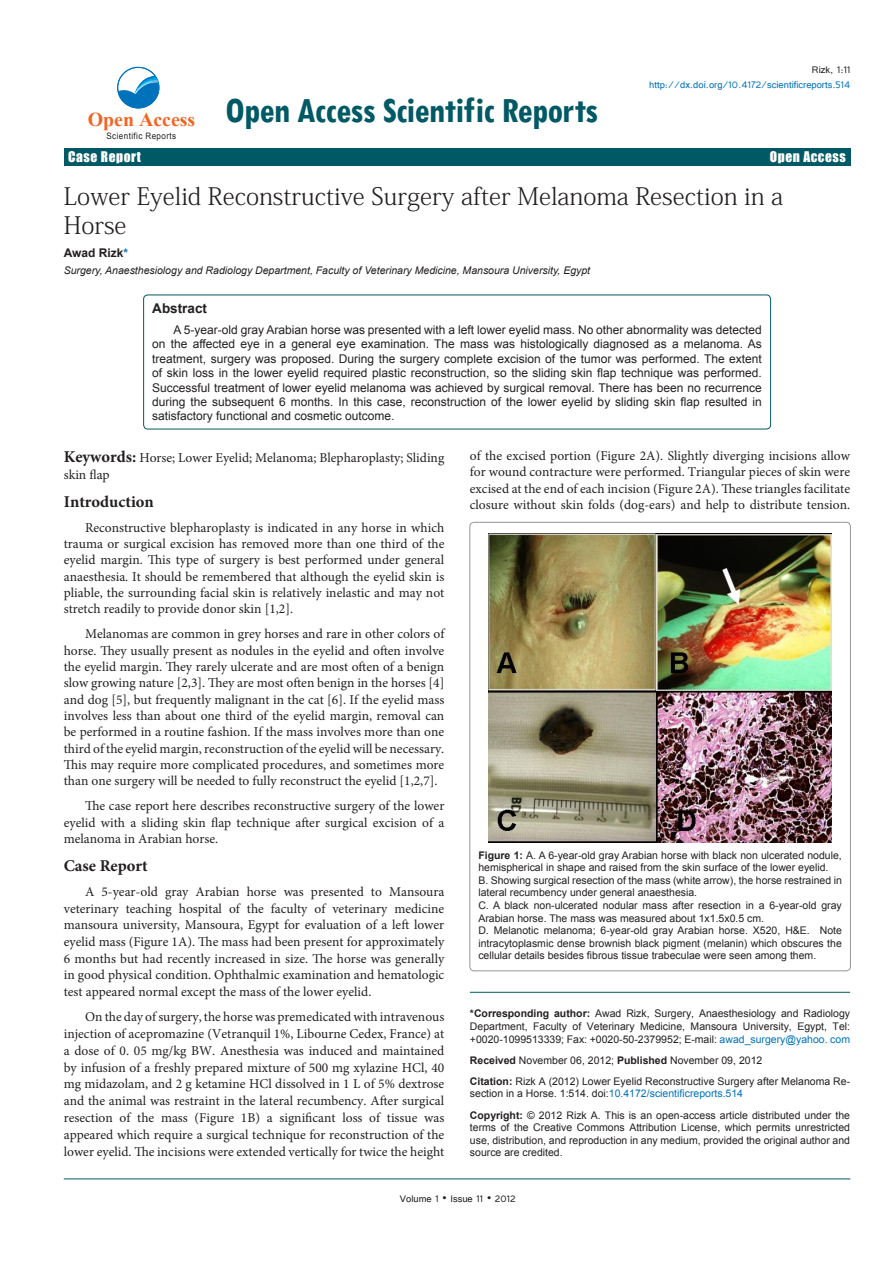
<style>
.page{position:relative;width:893px;height:1263px;background:#fff}
.page>*{position:absolute;margin:0;border:0;box-sizing:border-box;transform-origin:0 0}
.t1{font:700 condensed 37.5px "Tw Cen";letter-spacing:-.02em;color:#005964}
.t2{font:24px/28.8px "Adobe Fangsong Std";color:#231f20}
.t3{font:700 19.5px "Times New Roman";color:#f36421}
.t4{font:700 16.5px "Minion Pro";color:#231f20}
.t5{font:16.5px "Impact";letter-spacing:.04em;color:#fff}
.t6{font:13.5px/16.4px "Minion Pro";color:#231f20;text-align:justify}
.t7{font:13.5px "Impact";letter-spacing:.04em;color:#fff}
.t8{font:700 13.5px "Arial";color:#231f20}
.t9{font:12px/14.4px "Arial";color:#231f20;text-align:justify}
.t10{font:12px "Tunga";color:#0072bc}
.t11{font:12px "Tunga";color:#231f20}
.t12{font:700 12px "Arial";color:#231f20}
.t13{font:10.5px/12.6px "Arial";color:#231f20}
.t14{font:italic 10.5px "Arial";color:#231f20}
.t15{font:8.85px "Arial";letter-spacing:.05em;color:#231f20;scale:.91 1}
.s1{color:#0072bc}
.s2{font-weight:700;font-size:16.5px}
.s3{font-weight:700}
.s4{font-style:italic}
.s5{font-family:"Tw Cen"}
</style>
<div class="page">
<hr style="left:64px;top:1179px;width:786px;height:1px;background:#005964">
<div style="left:64px;top:148px;width:786px;height:17px;background:#005964"></div>
<div style="left:117px;top:67px;width:42px;height:41px;border:1px solid #0072bc;border-radius:50%"></div>
<svg style="left:118px;top:67px;width:41px;height:41px"></svg>
<hr style="left:470px;top:992px;width:380px;height:1px;background:#005964">
<div style="left:144px;top:295px;width:627px;height:134px;border:1px solid #005964;border-radius:4px"></div>
<img style="left:489px;top:534px;width:343px;height:308px">
<h3 class="t3" style="left:88px;top:106px;width:109px">Open Access</h3>
<p class="t15" style="left:107px;top:130px;width:78px">Scientific Reports</p>
<p class="t1" style="left:225px;top:88px;width:374px">Open Access Scientific Reports</p>
<p class="t11" style="left:812px;top:62px;width:40px">Rizk, 1:11</p>
<p class="t10" style="left:649px;top:77px;width:203px">http://dx.doi.org/10.4172/scientificreports.514</p>
<p class="t5" style="left:753px;top:140px;width:94px">Open Access</p>
<p class="t7" style="left:68px;top:147px;width:74px">Case Report</p>
<p class="t7" style="left:770px;top:146px;width:77px">Open Access</p>
<p class="t2" style="left:64px;top:182px;width:721px">Lower Eyelid Reconstructive Surgery after Melanoma Resection in a<br>Horse</p>
<p class="t12" style="left:64px;top:245px;width:66px">Awad Rizk<span class="s1">*</span></p>
<p class="t14" style="left:64px;top:263px;width:528px">Surgery, Anaesthesiology and Radiology Department, Faculty of Veterinary Medicine, Mansoura University, Egypt</p>
<p class="t8" style="left:152px;top:300px;width:56px">Abstract</p>
<p class="t9" style="left:152px;top:323px;width:611px;text-indent:21px">A 5-year-old gray Arabian horse was presented with a left lower eyelid mass. No other abnormality was detected on the affected eye in a general eye examination. The mass was histologically diagnosed as a melanoma. As treatment, surgery was proposed. During the surgery complete excision of the tumor was performed. The extent of skin loss in the lower eyelid required plastic reconstruction, so the sliding skin flap technique was performed.<br>Successful treatment of lower eyelid melanoma was achieved by surgical removal. There has been no recurrence during the subsequent 6 months. In this case, reconstruction of the lower eyelid by sliding skin flap resulted in satisfactory functional and cosmetic outcome.</p>
<p class="t6" style="left:470px;top:448px;width:382px">of the excised portion (Figure 2A). Slightly diverging incisions allow for wound contracture were performed. Triangular pieces of skin were excised at the end of each incision (Figure 2A). These triangles facilitate closure without skin folds (dog-ears) and help to distribute tension.</p>
<p class="t6" style="left:64px;top:450px;width:382px"><span class="s2">Keywords:</span> Horse; Lower Eyelid; Melanoma; Blepharoplasty; Sliding skin flap</p>
<p class="t4" style="left:64px;top:490px;width:92px">Introduction</p>
<p class="t6" style="left:64px;top:519px;width:382px;text-indent:21px">Reconstructive blepharoplasty is indicated in any horse in which trauma or surgical excision has removed more than one third of the eyelid margin. This type of surgery is best performed under general anaesthesia. It should be remembered that although the eyelid skin is pliable, the surrounding facial skin is relatively inelastic and may not stretch readily to provide donor skin [1,2].</p>
<p class="t6" style="left:64px;top:626px;width:382px;text-indent:21px">Melanomas are common in grey horses and rare in other colors of horse. They usually present as nodules in the eyelid and often involve the eyelid margin. They rarely ulcerate and are most often of a benign slow growing nature [2,3]. They are most often benign in the horses [4] and dog [5], but frequently malignant in the cat [6]. If the eyelid mass involves less than about one third of the eyelid margin, removal can be performed in a routine fashion. If the mass involves more than one third of the eyelid margin, reconstruction of the eyelid will be necessary.<br>This may require more complicated procedures, and sometimes more than one surgery will be needed to fully reconstruct the eyelid [1,2,7].</p>
<p class="t6" style="left:64px;top:798px;width:382px;text-indent:21px">The case report here describes reconstructive surgery of the lower eyelid with a sliding skin flap technique after surgical excision of a melanoma in Arabian horse.</p>
<p class="t4" style="left:64px;top:854px;width:85px">Case Report</p>
<p class="t6" style="left:64px;top:883px;width:382px;text-indent:21px">A 5-year-old gray Arabian horse was presented to Mansoura veterinary teaching hospital of the faculty of veterinary medicine mansoura university, Mansoura, Egypt for evaluation of a left lower eyelid mass (Figure 1A). The mass had been present for approximately 6 months but had recently increased in size. The horse was generally in good physical condition. Ophthalmic examination and hematologic test appeared normal except the mass of the lower eyelid.</p>
<p class="t6" style="left:64px;top:1008px;width:382px;line-height:16.8px;text-indent:21px">On the day of surgery, the horse was premedicated with intravenous injection of acepromazine (Vetranquil 1%, Libourne Cedex, France) at a dose of 0. 05 mg/kg BW. Anesthesia was induced and maintained by infusion of a freshly prepared mixture of 500 mg xylazine HCl, 40 mg midazolam, and 2 g ketamine HCl dissolved in 1 L of 5% dextrose and the animal was restraint in the lateral recumbency. After surgical resection of the mass (Figure 1B) a significant loss of tissue was appeared which require a surgical technique for reconstruction of the lower eyelid. The incisions were extended vertically for twice the height</p>
<p class="t13" style="left:470px;top:1007px;width:382px;text-align:justify"><span class="s3">*Corresponding author:</span> Awad Rizk, Surgery, Anaesthesiology and Radiology Department, Faculty of Veterinary Medicine, Mansoura University, Egypt, Tel: +0020-1099513339; Fax: +0020-50-2379952; E-mail: <span class="s1">awad_surgery@yahoo. com</span></p>
<p class="t13" style="left:478px;top:849px;width:365px"><span class="s3">Figure 1:</span> A. A 6-year-old gray Arabian horse with black non ulcerated nodule, hemispherical in shape and raised from the skin surface of the lower eyelid.</p>
<p class="t13" style="left:478px;top:874px;width:365px">B. Showing surgical resection of the mass (white arrow), the horse restrained in lateral recumbency under general anaesthesia.</p>
<p class="t13" style="left:478px;top:899px;width:365px">C. A black non-ulcerated nodular mass after resection in a 6-year-old gray<br>Arabian horse. The mass was measured about 1x1.5x0.5 cm.</p>
<p class="t13" style="left:478px;top:924px;width:365px;text-align:justify">D. Melanotic melanoma; 6-year-old gray Arabian horse. X520, H&amp;E. Note intracytoplasmic dense brownish black pigment (melanin) which obscures the cellular details besides fibrous tissue trabeculae were seen among them.</p>
<p class="t13" style="left:470px;top:1054px;width:294px"><span class="s3">Received</span> November 06, 2012; <span class="s3">Published</span> November 09, 2012</p>
<p class="t13" style="left:470px;top:1075px;width:382px"><span class="s3">Citation:</span> Rizk A (2012) Lower Eyelid Reconstructive Surgery after Melanoma Re&shy;section in a Horse<span class="s4">.</span> 1:514. doi:<span class="s1">10.4172/scientificreports.514</span></p>
<p class="t13" style="left:470px;top:1109px;width:382px;text-align:justify"><span class="s3">Copyright:</span> © 2012 Rizk A. This is an open-access article distributed under the terms of the Creative Commons Attribution License, which permits unrestricted use, distribution, and reproduction in any medium, provided the original author and source are credited.</p>
<p class="t11" style="left:400px;top:1190px;width:117px">Volume 1 <span class="s5">•</span> Issue 11 <span class="s5">•</span> 2012</p>
</div>
